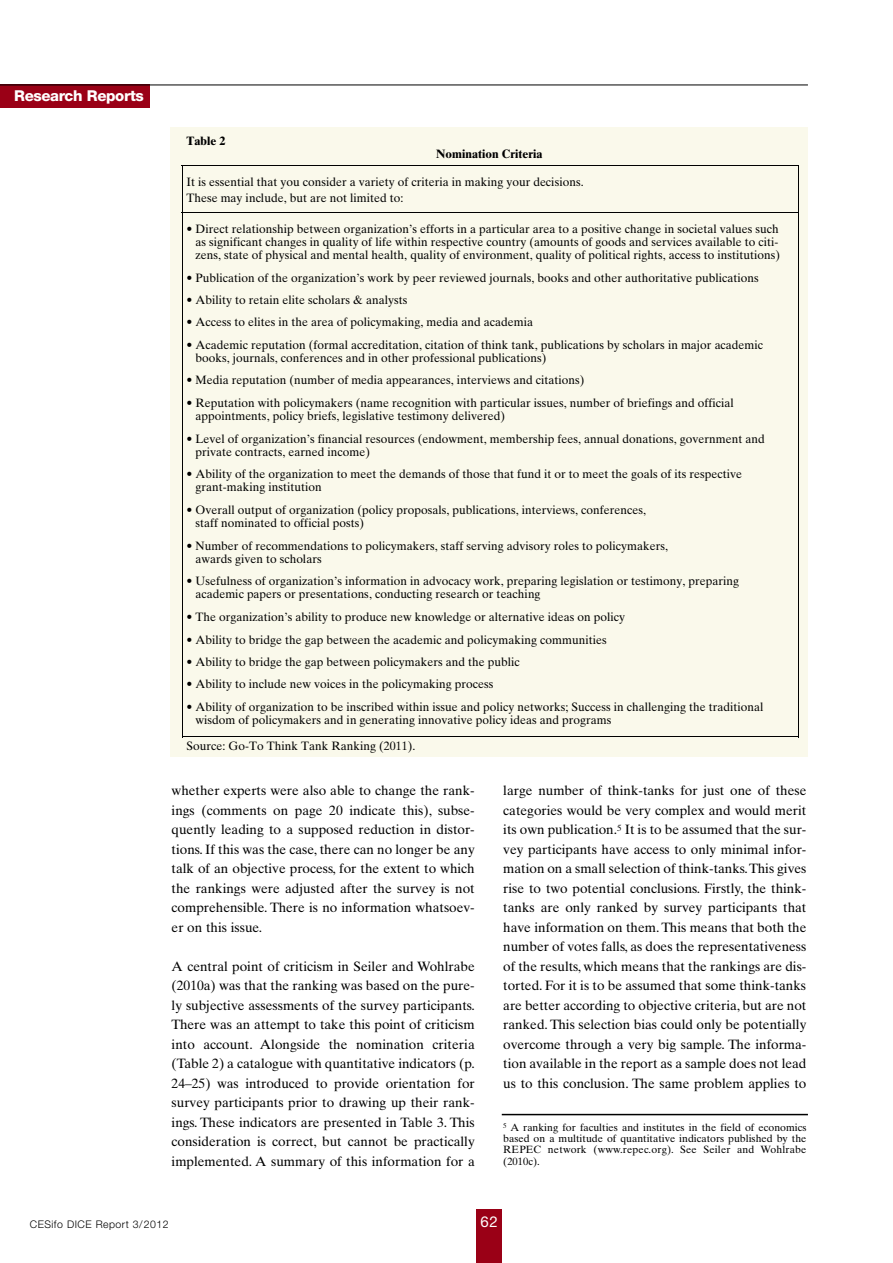
<style>
.page{position:relative;width:893px;height:1263px;background:#fff}
.page>*{position:absolute;margin:0;border:0;box-sizing:border-box;transform-origin:0 0}
.t1{font:800 15px "Helvetica Neue LT Std";letter-spacing:-.025em;color:#fff}
.t2{font:15px "Helvetica Neue LT Std";color:#fff}
.t3{font:13.5px/19.5px "Times Ten";color:#000;text-align:justify}
.t4{font:12.15px/13.2px "Times Ten";letter-spacing:.005em;color:#000}
.t5{font:700 12.15px "Times Ten";letter-spacing:.005em;color:#000}
.t6{font:10.5px/11.2px "Times Ten";letter-spacing:.015em;color:#000;text-align:justify}
.t7{font:300 10.5px "Helvetica Neue";letter-spacing:.045em;color:#000}
</style>
<div class="page">
<div style="left:0;top:85px;width:149px;height:23px;background:#9a0016"></div>
<hr style="left:0;top:85px;width:808px;height:1px;background:#000">
<div style="left:476px;top:1209px;width:26px;height:54px;background:#9a0016"></div>
<hr style="left:502px;top:1114px;width:306px;height:1px;background:#000">
<div style="left:170px;top:128px;width:638px;height:629px;background:#faf9eb"></div>
<hr style="left:182px;top:165px;width:617px;height:1px;background:#000">
<hr style="left:182px;top:165px;width:1px;height:47px;background:#000">
<hr style="left:798px;top:165px;width:1px;height:47px;background:#000">
<hr style="left:182px;top:212px;width:617px;height:1px;background:#000">
<hr style="left:182px;top:213px;width:1px;height:54px;background:#000">
<hr style="left:798px;top:213px;width:1px;height:54px;background:#000">
<svg style="left:182px;top:267px;width:1px;height:67px"></svg>
<svg style="left:798px;top:267px;width:1px;height:67px"></svg>
<hr style="left:182px;top:334px;width:1px;height:36px;background:#000">
<hr style="left:798px;top:334px;width:1px;height:36px;background:#000">
<svg style="left:182px;top:370px;width:1px;height:22px"></svg>
<svg style="left:798px;top:370px;width:1px;height:22px"></svg>
<hr style="left:182px;top:392px;width:1px;height:36px;background:#000">
<hr style="left:798px;top:392px;width:1px;height:36px;background:#000">
<hr style="left:182px;top:428px;width:1px;height:36px;background:#000">
<hr style="left:798px;top:428px;width:1px;height:36px;background:#000">
<hr style="left:182px;top:464px;width:1px;height:35px;background:#000">
<hr style="left:798px;top:464px;width:1px;height:35px;background:#000">
<hr style="left:182px;top:499px;width:1px;height:36px;background:#000">
<hr style="left:798px;top:499px;width:1px;height:36px;background:#000">
<hr style="left:182px;top:535px;width:1px;height:35px;background:#000">
<hr style="left:798px;top:535px;width:1px;height:35px;background:#000">
<hr style="left:182px;top:570px;width:1px;height:36px;background:#000">
<hr style="left:798px;top:570px;width:1px;height:36px;background:#000">
<svg style="left:182px;top:606px;width:1px;height:90px"></svg>
<svg style="left:798px;top:606px;width:1px;height:90px"></svg>
<hr style="left:182px;top:696px;width:1px;height:41px;background:#000">
<hr style="left:182px;top:736px;width:616px;height:1px;background:#000">
<hr style="left:798px;top:696px;width:1px;height:41px;background:#000">
<p class="t1" style="left:14px;top:87px;width:131px">Research Reports</p>
<p class="t5" style="left:186px;top:137px;width:40px">Table 2</p>
<p class="t5" style="left:436px;top:150px;width:108px">Nomination Criteria</p>
<p class="t4" style="left:186px;top:174px;width:399px;line-height:16.5px">It is essential that you consider a variety of criteria in making your decisions.<br>These may include, but are not limited to:</p>
<p class="t4" style="left:195px;top:223px;width:586px;text-indent:-9px">• Direct relationship between organization’s efforts in a particular area to a positive change in societal values such as significant changes in quality of life within respective country (amounts of goods and services available to citi&shy;zens, state of physical and mental health, quality of environment, quality of political rights, access to institutions)</p>
<p class="t4" style="left:186px;top:272px;width:574px">• Publication of the organization’s work by peer reviewed journals, books and other authoritative publications</p>
<p class="t4" style="left:186px;top:294px;width:222px">• Ability to retain elite scholars &amp; analysts</p>
<p class="t4" style="left:186px;top:317px;width:348px">• Access to elites in the area of policymaking, media and academia</p>
<p class="t4" style="left:195px;top:339px;width:569px;text-indent:-9px">• Academic reputation (formal accreditation, citation of think tank, publications by scholars in major academic books, journals, conferences and in other professional publications)</p>
<p class="t4" style="left:186px;top:375px;width:399px">• Media reputation (number of media appearances, interviews and citations)</p>
<p class="t4" style="left:195px;top:397px;width:540px;text-indent:-9px">• Reputation with policymakers (name recognition with particular issues, number of briefings and official appointments, policy briefs, legislative testimony delivered)</p>
<p class="t4" style="left:195px;top:433px;width:571px;text-indent:-9px">• Level of organization’s financial resources (endowment, membership fees, annual donations, government and private contracts, earned income)</p>
<p class="t4" style="left:195px;top:469px;width:548px;text-indent:-9px">• Ability of the organization to meet the demands of those that fund it or to meet the goals of its respective grant-making institution</p>
<p class="t4" style="left:195px;top:504px;width:452px;text-indent:-9px">• Overall output of organization (policy proposals, publications, interviews, conferences, staff nominated to official posts)</p>
<p class="t4" style="left:195px;top:540px;width:474px;text-indent:-9px">• Number of recommendations to policymakers, staff serving advisory roles to policymakers, awards given to scholars</p>
<p class="t4" style="left:195px;top:576px;width:545px;text-indent:-9px">• Usefulness of organization’s information in advocacy work, preparing legislation or testimony, preparing academic papers or presentations, conducting research or teaching</p>
<p class="t4" style="left:186px;top:612px;width:440px">• The organization’s ability to produce new knowledge or alternative ideas on policy</p>
<p class="t4" style="left:186px;top:634px;width:422px">• Ability to bridge the gap between the academic and policymaking communities</p>
<p class="t4" style="left:186px;top:656px;width:335px">• Ability to bridge the gap between policymakers and the public</p>
<p class="t4" style="left:186px;top:679px;width:309px">• Ability to include new voices in the policymaking process</p>
<p class="t4" style="left:195px;top:701px;width:570px;line-height:13.6px;text-indent:-9px">• Ability of organization to be inscribed within issue and policy networks; Success in challenging the traditional wisdom of policymakers and in generating innovative policy ideas and programs</p>
<p class="t4" style="left:186px;top:741px;width:230px">Source: Go-To Think Tank Ranking (2011).</p>
<p class="t3" style="left:172px;top:782px;width:305px">whether experts were also able to change the rank&shy;ings (comments on page 20 indicate this), subse&shy;quently leading to a supposed reduction in distor&shy;tions. If this was the case, there can no longer be any talk of an objective process, for the extent to which the rankings were adjusted after the survey is not comprehensible. There is no information whatsoev&shy;er on this issue.</p>
<p class="t3" style="left:172px;top:957px;width:305px">A central point of criticism in Seiler and Wohlrabe (2010a) was that the ranking was based on the pure&shy;ly subjective assessments of the survey participants.<br>There was an attempt to take this point of criticism into account. Alongside the nomination criteria (Table 2) a catalogue with quantitative indicators (p.<br>24–25) was introduced to provide orientation for survey participants prior to drawing up their rank&shy;ings. These indicators are presented in Table 3. This consideration is correct, but cannot be practically implemented. A summary of this information for a</p>
<p class="t3" style="left:503px;top:782px;width:305px">large number of think-tanks for just one of these categories would be very complex and would merit its own publication.<sup>5</sup> It is to be assumed that the sur&shy;vey participants have access to only minimal infor&shy;mation on a small selection of think-tanks. This gives rise to two potential conclusions. Firstly, the think&shy;tanks are only ranked by survey participants that have information on them. This means that both the number of votes falls, as does the representativeness of the results, which means that the rankings are dis&shy;torted. For it is to be assumed that some think-tanks are better according to objective criteria, but are not ranked. This selection bias could only be potentially overcome through a very big sample. The informa&shy;tion available in the report as a sample does not lead us to this conclusion. The same problem applies to</p>
<p class="t6" style="left:503px;top:1123px;width:305px"><sup>5</sup> A ranking for faculties and institutes in the field of economics based on a multitude of quantitative indicators published by the REPEC network (www.repec.org). See Seiler and Wohlrabe (2010c).</p>
<p class="t7" style="left:30px;top:1221px;width:140px">CESifo DICE Report 3/2012</p>
<p class="t2" style="left:480px;top:1213px;width:19px">62</p>
</div>
